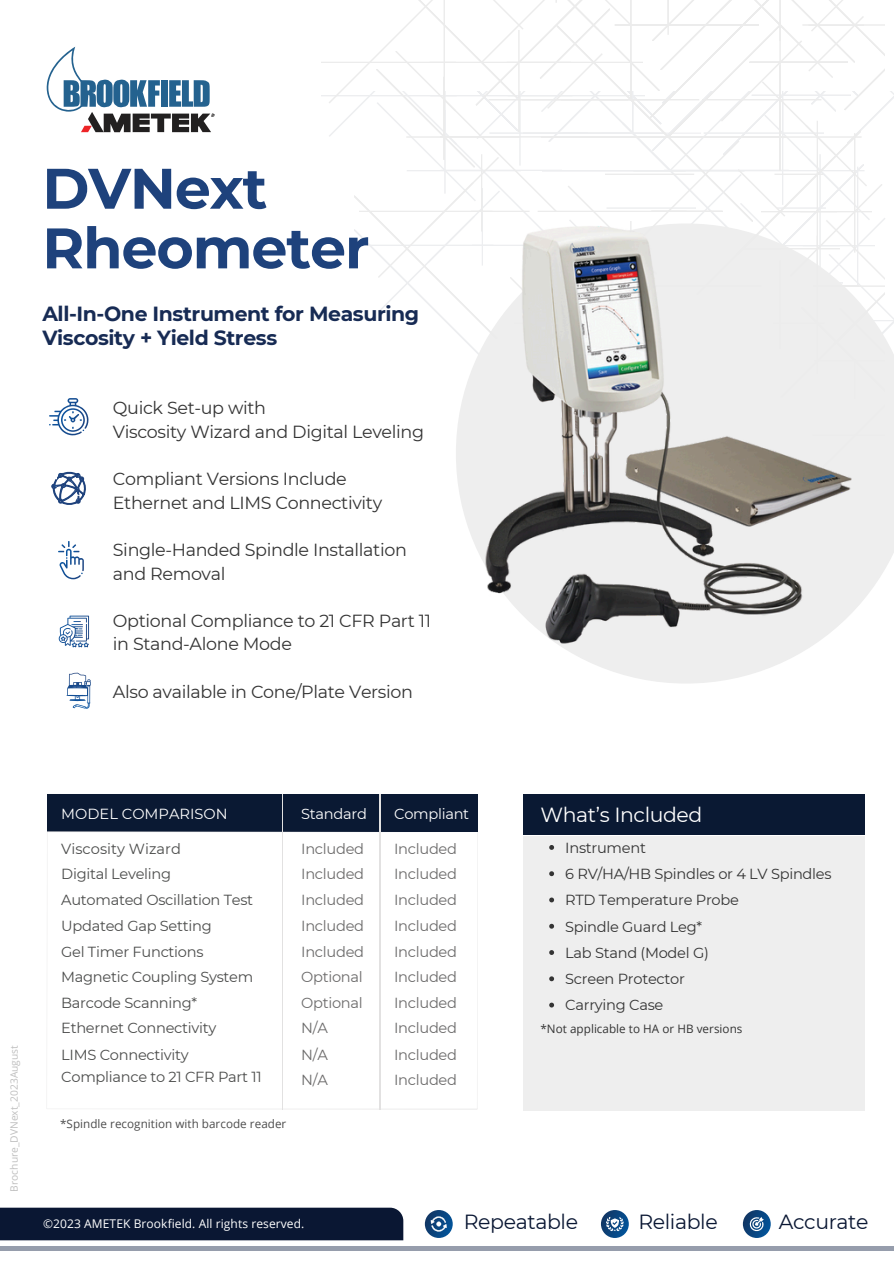
<style>
.page{position:relative;width:894px;height:1264px;background:#fff}
.page>*{position:absolute;margin:0;border:0;box-sizing:border-box;transform-origin:0 0}
.t1{font:700 57px/59.7px "Montserrat";letter-spacing:-.02em;color:#1e427c}
.t2{font:700 20.4px/23.7px "Montserrat";letter-spacing:-.02em;color:#172b54}
.t3{font:20.4px "Montserrat";letter-spacing:-.02em;color:#0a1733}
.t4{font:20.4px "Montserrat";letter-spacing:-.02em;color:#fff}
.t5{font:17.55px/23.7px "Montserrat";letter-spacing:-.02em;color:#343434}
.t6{font:14.55px/25.7px "Montserrat";letter-spacing:-.02em;color:#4c4d4c}
.t7{font:14.55px/25.7px "Montserrat";letter-spacing:-.02em;color:#6c6b6b}
.t8{font:14.55px "Montserrat";letter-spacing:-.02em;color:#343434}
.t9{font:14.55px "Montserrat";letter-spacing:-.02em;color:#fff}
.t10{font:14.55px "Montserrat";color:#fff}
.t11{font:12px "Open Sans";letter-spacing:.005em;color:#fff}
.t12{font:11.7px "Open Sans";letter-spacing:.005em;color:#4d4d4d}
.t13{font:11.7px "Open Sans";letter-spacing:.005em;color:#343434}
.t14{font:10.2px "Open Sans";letter-spacing:.005em;color:#bfbfbf}
</style>
<div class="page">
<svg style="left:46px;top:47px;width:168px;height:85px"></svg>
<div style="left:47px;top:794px;width:430px;height:37px;background:#0a1933"></div>
<svg style="left:47px;top:831px;width:430px;height:1px"></svg>
<hr style="left:282px;top:794px;width:1px;height:315px;background:#e2e1e1">
<hr style="left:379px;top:794px;width:1px;height:315px;background:#e2e1e1">
<div style="left:523px;top:836px;width:341px;height:274px;background:#eee"></div>
<div style="left:523px;top:794px;width:341px;height:40px;background:#0a1933"></div>
<hr style="left:321px;top:95px;width:135px;height:1px;background:#edeef0">
<svg style="left:588px;top:525px;width:305px;height:158px"></svg>
<hr style="left:321px;top:62px;width:134px;height:1px;background:#ececec">
<svg style="left:329px;top:0;width:564px;height:525px"></svg>
<hr style="left:812px;top:434px;width:81px;height:2px;background:#ececec">
<img style="left:407px;top:200px;width:465px;height:461px">
<svg style="left:51px;top:472px;width:35px;height:33px"></svg>
<svg style="left:66px;top:672px;width:25px;height:36px"></svg>
<svg style="left:59px;top:615px;width:30px;height:32px"></svg>
<svg style="left:49px;top:398px;width:40px;height:37px"></svg>
<svg style="left:58px;top:541px;width:26px;height:38px"></svg>
<svg style="left:549px;top:845px;width:5px;height:4px"></svg>
<svg style="left:549px;top:871px;width:5px;height:5px"></svg>
<svg style="left:549px;top:897px;width:5px;height:5px"></svg>
<svg style="left:549px;top:923px;width:5px;height:5px"></svg>
<svg style="left:549px;top:950px;width:5px;height:4px"></svg>
<svg style="left:549px;top:976px;width:5px;height:5px"></svg>
<svg style="left:549px;top:1002px;width:5px;height:5px"></svg>
<svg style="left:425px;top:1209px;width:27px;height:28px"></svg>
<svg style="left:430px;top:1216px;width:16px;height:15px"></svg>
<svg style="left:600px;top:1209px;width:28px;height:28px"></svg>
<svg style="left:605px;top:1216px;width:18px;height:15px"></svg>
<svg style="left:742px;top:1209px;width:28px;height:28px"></svg>
<svg style="left:748px;top:1216px;width:15px;height:15px"></svg>
<div style="left:0;top:1207px;width:403px;height:33px;background:#0a1733"></div>
<div style="left:0;top:1245px;width:893px;height:5px;background:#969dac"></div>
<p class="t1" style="left:42px;top:158px;width:328px">DVNext<br>Rheometer</p>
<p class="t2" style="left:42px;top:302px;width:378px">All-In-One Instrument for Measuring<br>Viscosity + Yield Stress</p>
<p class="t5" style="left:113px;top:396px;width:312px">Quick Set-up with<br>Viscosity Wizard and Digital Leveling</p>
<p class="t5" style="left:113px;top:467px;width:271px">Compliant Versions Include<br>Ethernet and LIMS Connectivity</p>
<p class="t5" style="left:113px;top:537px;width:295px">Single-Handed Spindle Installation and Removal</p>
<p class="t5" style="left:113px;top:608px;width:319px">Optional Compliance to 21 CFR Part 11 in Stand-Alone Mode</p>
<p class="t5" style="left:113px;top:679px;width:301px">Also available in Cone/Plate Version</p>
<h3 class="t14" style="left:7px;top:1191px;width:148px;rotate:-90deg">Brochure_DVNext_2023August</h3>
<h5 class="t10" style="left:61px;top:804px;width:168px">MODEL COMPARISON</h5>
<h5 class="t6" style="left:61px;top:835px;width:193px">Viscosity Wizard<br>Digital Leveling<br>Automated Oscillation Test<br>Updated Gap Setting<br>Gel Timer Functions<br>Magnetic Coupling System<br>Barcode Scanning*<br>Ethernet Connectivity<br>LIMS Connectivity</h5>
<h5 class="t6" style="left:61px;top:1064px;width:202px">Compliance to 21 CFR Part 11</h5>
<h6 class="t12" style="left:60px;top:1115px;width:228px">*Spindle recognition with barcode reader</h6>
<h5 class="t9" style="left:301px;top:804px;width:67px">Standard</h5>
<h5 class="t7" style="left:301px;top:835px;width:64px">Included<br>Included<br>Included<br>Included<br>Included<br>Optional<br>Optional<br>N/A<br>N/A<br>N/A</h5>
<h5 class="t9" style="left:394px;top:804px;width:77px">Compliant</h5>
<h5 class="t7" style="left:394px;top:835px;width:64px;text-align:justify">Included Included Included Included Included Included Included Included Included Included</h5>
<p class="t4" style="left:540px;top:801px;width:163px">What’s Included</p>
<h1 class="t8" style="left:565px;top:838px;width:82px">Instrument</h1>
<h2 class="t8" style="left:565px;top:865px;width:268px">6 RV/HA/HB Spindles or 4 LV Spindles</h2>
<p class="t8" style="left:565px;top:891px;width:175px">RTD Temperature Probe</p>
<h4 class="t8" style="left:565px;top:917px;width:138px">Spindle Guard Leg*</h4>
<h4 class="t8" style="left:565px;top:943px;width:145px">Lab Stand (Model G)</h4>
<h4 class="t8" style="left:565px;top:970px;width:121px">Screen Protector</h4>
<h4 class="t8" style="left:565px;top:996px;width:100px">Carrying Case</h4>
<h4 class="t13" style="left:540px;top:1020px;width:203px">*Not applicable to HA or HB versions</h4>
<p class="t11" style="left:43px;top:1214px;width:263px">©2023 AMETEK Brookfield. All rights reserved.</p>
<p class="t3" style="left:463px;top:1208px;width:116px">Repeatable</p>
<p class="t3" style="left:638px;top:1208px;width:81px">Reliable</p>
<p class="t3" style="left:778px;top:1208px;width:91px">Accurate</p>
</div>
